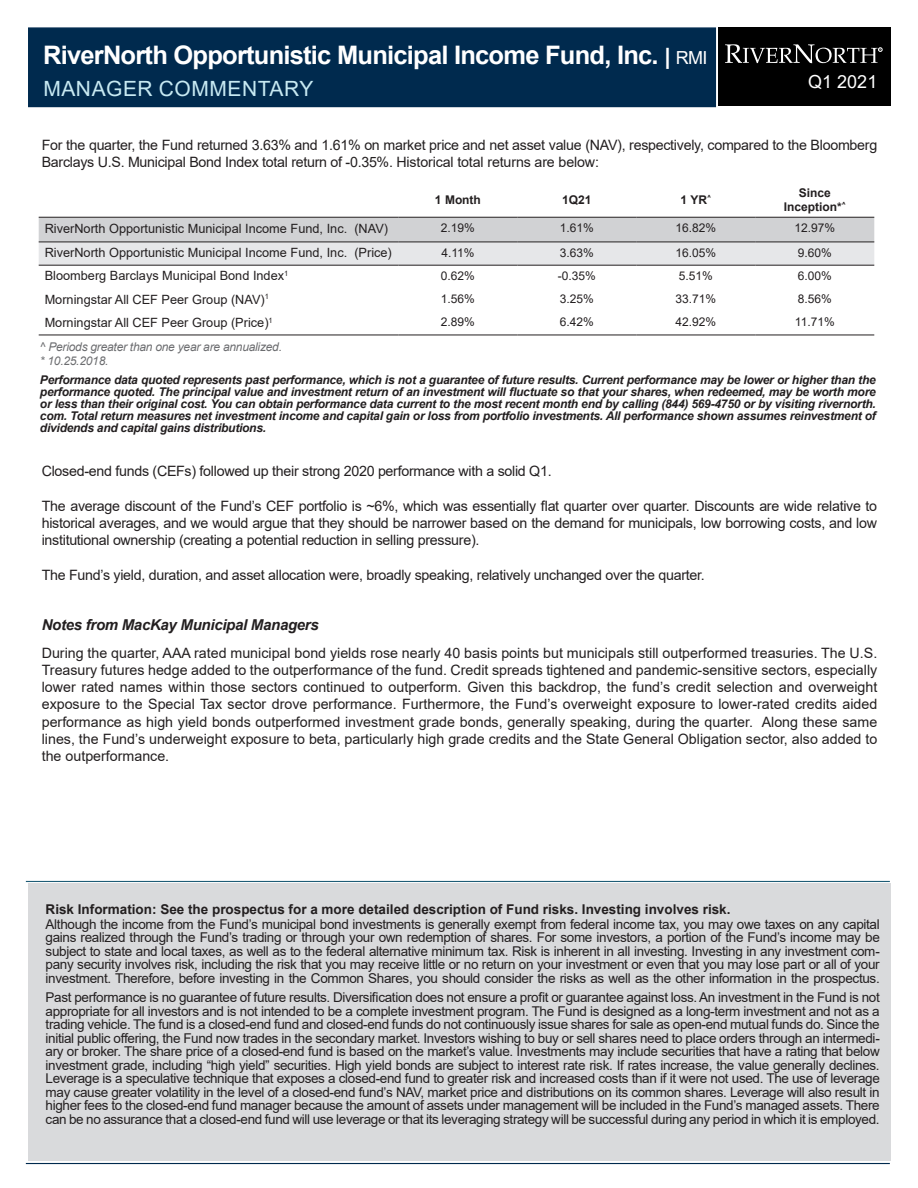
<style>
.page{position:relative;width:918px;height:1188px;background:#fff}
.page>*{position:absolute;margin:0;border:0;box-sizing:border-box;transform-origin:0 0}
.t1{font:700 25.5px "Arial";letter-spacing:-.03em;color:#fff}
.t2{font:21px "Arial";letter-spacing:.025em;color:#c7e9f2}
.t3{font:18px "Arial";color:#fff}
.t4{font:italic 700 15px "Arial";letter-spacing:-.02em;color:#231f20}
.t5{font:14.25px/17.2px "Arial";letter-spacing:-.02em;color:#231f20;text-align:justify}
.t6{font:13.5px/13.5px "Arial";letter-spacing:-.025em;color:#231f20;text-align:justify}
.t7{font:700 13.5px "Arial";color:#231f20}
.t8{font:12.75px "Arial";color:#231f20}
.t9{font:italic 700 12px/12px "Arial";letter-spacing:-.02em;color:#231f20;text-align:justify}
.t10{font:12px "Arial";color:#231f20}
.t11{font:italic 12px "Arial";letter-spacing:-.02em;color:#6c6d70}
.t12{font:700 12px/14.4px "Arial";color:#231f20;text-align:center}
.s1{font-size:22.5px}
.s2{font-weight:400;font-size:18px}
</style>
<div class="page">
<div style="left:28px;top:27px;width:688px;height:80px;background:#002a4e;border:2px solid #002a4e"></div>
<div style="left:718px;top:28px;width:173px;height:78px;background:#000"></div>
<svg style="left:725px;top:44px;width:157px;height:19px"></svg>
<hr style="left:26px;top:1163px;width:864px;height:1px;background:#002a4e">
<div style="left:28px;top:883px;width:862px;height:278px;background:#d9dadc"></div>
<hr style="left:26px;top:881px;width:864px;height:1px;background:#1e5c76">
<svg style="left:39px;top:218px;width:835px;height:47px;background:#d7d8da"></svg>
<hr style="left:39px;top:217px;width:360px;height:1px;background:#231f20">
<hr style="left:399px;top:217px;width:118px;height:1px;background:#231f20">
<hr style="left:517px;top:217px;width:119px;height:1px;background:#231f20">
<hr style="left:636px;top:217px;width:119px;height:1px;background:#231f20">
<hr style="left:755px;top:217px;width:119px;height:1px;background:#231f20">
<hr style="left:39px;top:242px;width:360px;height:1px;background:#231f20">
<hr style="left:399px;top:242px;width:118px;height:1px;background:#231f20">
<hr style="left:517px;top:242px;width:119px;height:1px;background:#231f20">
<hr style="left:636px;top:242px;width:119px;height:1px;background:#231f20">
<hr style="left:755px;top:242px;width:119px;height:1px;background:#231f20">
<hr style="left:39px;top:335px;width:360px;height:1px;background:#231f20">
<hr style="left:39px;top:265px;width:360px;height:1px;background:#231f20">
<hr style="left:399px;top:265px;width:118px;height:1px;background:#231f20">
<hr style="left:517px;top:265px;width:119px;height:1px;background:#231f20">
<hr style="left:636px;top:265px;width:119px;height:1px;background:#231f20">
<hr style="left:755px;top:265px;width:119px;height:1px;background:#231f20">
<hr style="left:399px;top:335px;width:118px;height:1px;background:#231f20">
<hr style="left:517px;top:335px;width:119px;height:1px;background:#231f20">
<hr style="left:636px;top:335px;width:119px;height:1px;background:#231f20">
<hr style="left:755px;top:335px;width:119px;height:1px;background:#231f20">
<p class="t1" style="left:43px;top:37px;width:666px">RiverNorth Opportunistic Municipal Income Fund, Inc. <span class="s1">|</span> <span class="s2">RMI</span></p>
<p class="t2" style="left:43px;top:74px;width:271px">MANAGER COMMENTARY</p>
<p class="t3" style="left:808px;top:69px;width:71px">Q1 2021</p>
<p class="t5" style="left:42px;top:136px;width:837px">For the quarter, the Fund returned 3.63% and 1.61% on market price and net asset value (NAV), respectively, compared to the Bloomberg<br>Barclays U.S. Municipal Bond Index total return of -0.35%. Historical total returns are below:</p>
<p class="t12" style="left:435px;top:193px;width:47px">1 Month</p>
<p class="t12" style="left:562px;top:193px;width:31px">1Q21</p>
<p class="t12" style="left:681px;top:193px;width:32px">1 YR<sup>^</sup></p>
<p class="t12" style="left:784px;top:186px;width:64px">Since<br>Inception*<sup>^</sup></p>
<p class="t8" style="left:45px;top:219px;width:345px">RiverNorth Opportunistic Municipal Income Fund, Inc. (NAV)</p>
<p class="t10" style="left:441px;top:219px;width:36px">2.19%</p>
<p class="t10" style="left:560px;top:219px;width:36px">1.61%</p>
<p class="t10" style="left:676px;top:219px;width:42px">16.82%</p>
<p class="t10" style="left:794px;top:219px;width:42px">12.97%</p>
<p class="t8" style="left:45px;top:244px;width:349px">RiverNorth Opportunistic Municipal Income Fund, Inc. (Price)</p>
<p class="t10" style="left:441px;top:244px;width:35px">4.11%</p>
<p class="t10" style="left:560px;top:244px;width:36px">3.63%</p>
<p class="t10" style="left:676px;top:244px;width:42px">16.05%</p>
<p class="t10" style="left:798px;top:244px;width:36px">9.60%</p>
<p class="t8" style="left:45px;top:267px;width:245px">Bloomberg Barclays Municipal Bond Index<sup>1</sup></p>
<p class="t10" style="left:441px;top:267px;width:36px">0.62%</p>
<p class="t10" style="left:558px;top:267px;width:40px">-0.35%</p>
<p class="t10" style="left:679px;top:267px;width:36px">5.51%</p>
<p class="t10" style="left:798px;top:267px;width:36px">6.00%</p>
<p class="t8" style="left:45px;top:290px;width:226px">Morningstar All CEF Peer Group (NAV)<sup>1</sup></p>
<p class="t10" style="left:441px;top:291px;width:36px">1.56%</p>
<p class="t10" style="left:560px;top:291px;width:36px">3.25%</p>
<p class="t10" style="left:676px;top:291px;width:42px">33.71%</p>
<p class="t10" style="left:798px;top:291px;width:36px">8.56%</p>
<p class="t8" style="left:45px;top:314px;width:230px">Morningstar All CEF Peer Group (Price)<sup>1</sup></p>
<p class="t10" style="left:441px;top:314px;width:36px">2.89%</p>
<p class="t10" style="left:560px;top:314px;width:36px">6.42%</p>
<p class="t10" style="left:676px;top:314px;width:42px">42.92%</p>
<p class="t10" style="left:795px;top:314px;width:41px">11.71%</p>
<p class="t11" style="left:40px;top:339px;width:244px">^ Periods greater than one year are annualized.</p>
<p class="t11" style="left:40px;top:353px;width:70px">* 10.25.2018.</p>
<p class="t9" style="left:40px;top:374px;width:837px">Performance data quoted represents past performance, which is not a guarantee of future results. Current performance may be lower or higher than the performance quoted. The principal value and investment return of an investment will fluctuate so that your shares, when redeemed, may be worth more or less than their original cost. You can obtain performance data current to the most recent month end by calling (844) 569-4750 or by visiting rivernorth. com. Total return measures net investment income and capital gain or loss from portfolio investments. All performance shown assumes reinvestment of dividends and capital gains distributions.</p>
<p class="t5" style="left:42px;top:462px;width:511px">Closed-end funds (CEFs) followed up their strong 2020 performance with a solid Q1.</p>
<p class="t5" style="left:42px;top:497px;width:837px">The average discount of the Fund’s CEF portfolio is ~6%, which was essentially flat quarter over quarter. Discounts are wide relative to historical averages, and we would argue that they should be narrower based on the demand for municipals, low borrowing costs, and low institutional ownership (creating a potential reduction in selling pressure).</p>
<p class="t5" style="left:42px;top:566px;width:665px">The Fund’s yield, duration, and asset allocation were, broadly speaking, relatively unchanged over the quarter.</p>
<p class="t4" style="left:42px;top:615px;width:279px">Notes from MacKay Municipal Managers</p>
<p class="t5" style="left:42px;top:644px;width:837px">During the quarter, AAA rated municipal bond yields rose nearly 40 basis points but municipals still outperformed treasuries. The U.S.<br>Treasury futures hedge added to the outperformance of the fund. Credit spreads tightened and pandemic-sensitive sectors, especially lower rated names within those sectors continued to outperform. Given this backdrop, the fund’s credit selection and overweight exposure to the Special Tax sector drove performance. Furthermore, the Fund’s overweight exposure to lower-rated credits aided performance as high yield bonds outperformed investment grade bonds, generally speaking, during the quarter. Along these same lines, the Fund’s underweight exposure to beta, particularly high grade credits and the State General Obligation sector, also added to the outperformance.</p>
<p class="t7" style="left:46px;top:900px;width:686px">Risk Information: See the prospectus for a more detailed description of Fund risks. Investing involves risk.</p>
<p class="t6" style="left:46px;top:917px;width:836px">Although the income from the Fund’s municipal bond investments is generally exempt from federal income tax, you may owe taxes on any capital gains realized through the Fund’s trading or through your own redemption of shares. For some investors, a portion of the Fund’s income may be subject to state and local taxes, as well as to the federal alternative minimum tax. Risk is inherent in all investing. Investing in any investment com&shy;pany security involves risk, including the risk that you may receive little or no return on your investment or even that you may lose part or all of your investment. Therefore, before investing in the Common Shares, you should consider the risks as well as the other information in the prospectus.</p>
<p class="t6" style="left:46px;top:991px;width:836px">Past performance is no guarantee of future results. Diversification does not ensure a profit or guarantee against loss. An investment in the Fund is not appropriate for all investors and is not intended to be a complete investment program. The Fund is designed as a long-term investment and not as a trading vehicle. The fund is a closed-end fund and closed-end funds do not continuously issue shares for sale as open-end mutual funds do. Since the initial public offering, the Fund now trades in the secondary market. Investors wishing to buy or sell shares need to place orders through an intermedi&shy;ary or broker. The share price of a closed-end fund is based on the market’s value. Investments may include securities that have a rating that below investment grade, including “high yield” securities. High yield bonds are subject to interest rate risk. If rates increase, the value generally declines.<br>Leverage is a speculative technique that exposes a closed-end fund to greater risk and increased costs than if it were not used. The use of leverage may cause greater volatility in the level of a closed-end fund’s NAV, market price and distributions on its common shares. Leverage will also result in higher fees to the closed-end fund manager because the amount of assets under management will be included in the Fund’s managed assets. There can be no assurance that a closed-end fund will use leverage or that its leveraging strategy will be successful during any period in which it is employed.</p>
</div>
